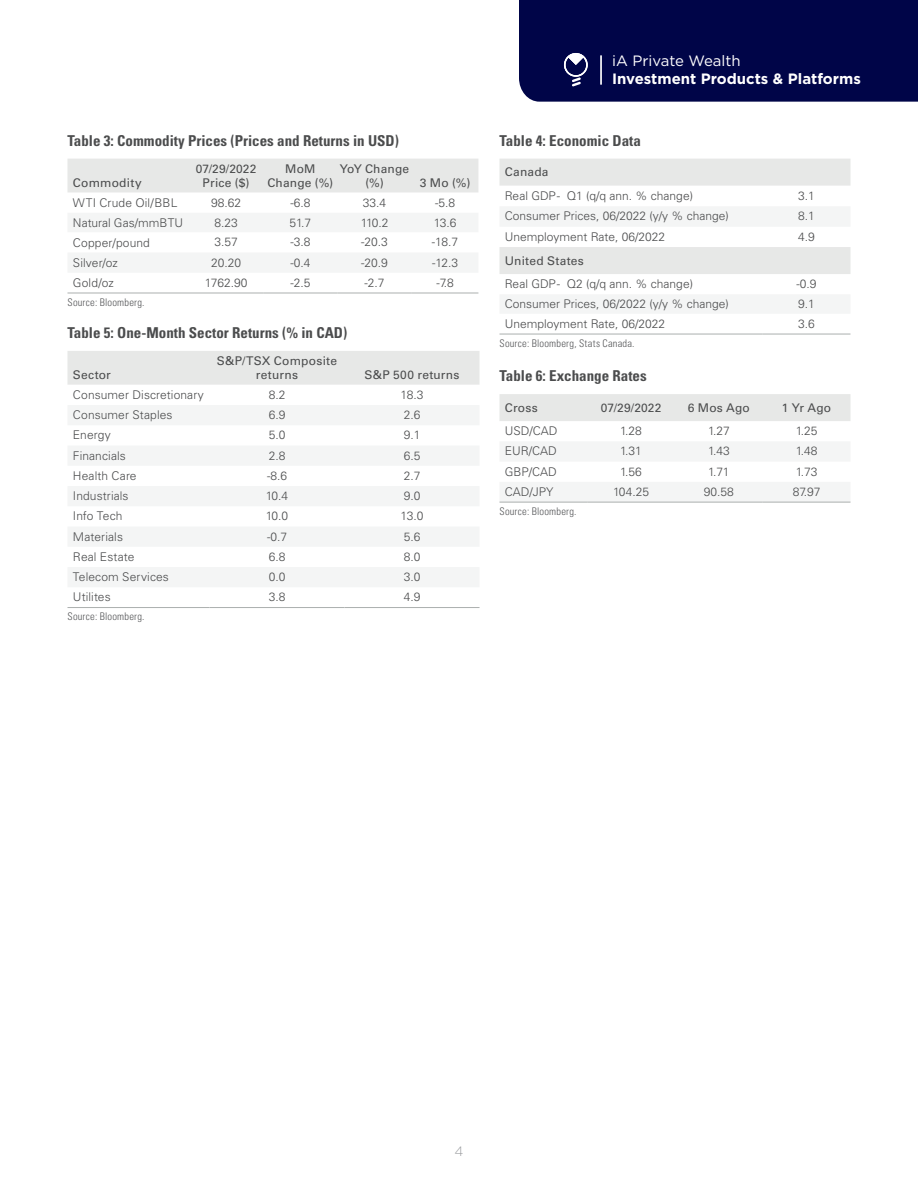
<style>
.page{position:relative;width:918px;height:1188px;background:#fff}
.page>*{position:absolute;margin:0;border:0;box-sizing:border-box;transform-origin:0 0}
.iA_Body_Copy{font:700 condensed 15px "Univers LT Pro";color:#4b4c4d}
.t1{font:700 15px "Gotham";color:#fff}
.t2{font:15px "Gotham";color:#fff}
.t3{font:300 13.5px "Gotham";color:#9b9da0}
.iA_Body_Copy-2{font:300 12px "Univers LT Pro 45";color:#4b4c4d}
.iA_Body_Copy-3{font:12px/14.4px "Univers LT Pro 55 Roman";letter-spacing:.015em;color:#4b4c4d;text-align:center}
.Body_Copy{font:12px "Univers LT Pro 55 Roman";letter-spacing:.01em;color:#4b4c4d}
.iA_Body_Copy-4{font:300 condensed 10.5px "Univers LT Pro";letter-spacing:.02em;color:#57585a}
</style>
<div class="page">
<div style="left:519px;top:0;width:399px;height:102px;background:#000548"></div>
<div style="left:68px;top:159px;width:410px;height:33px;background:#e7e8e7"></div>
<svg style="left:68px;top:213px;width:410px;height:59px"></svg>
<hr style="left:68px;top:293px;width:121px;height:1px;background:#abafae">
<hr style="left:189px;top:293px;width:74px;height:1px;background:#abafae">
<hr style="left:263px;top:293px;width:75px;height:1px;background:#abafae">
<hr style="left:338px;top:293px;width:74px;height:1px;background:#abafae">
<hr style="left:412px;top:293px;width:66px;height:1px;background:#abafae">
<div style="left:500px;top:394px;width:350px;height:27px;background:#e7e8e7"></div>
<svg style="left:500px;top:442px;width:350px;height:60px"></svg>
<hr style="left:500px;top:502px;width:87px;height:1px;background:#abafae">
<hr style="left:587px;top:502px;width:88px;height:1px;background:#abafae">
<hr style="left:675px;top:502px;width:88px;height:1px;background:#abafae">
<hr style="left:763px;top:502px;width:87px;height:1px;background:#abafae">
<svg style="left:500px;top:159px;width:350px;height:154px"></svg>
<hr style="left:500px;top:334px;width:263px;height:1px;background:#abafae">
<hr style="left:763px;top:334px;width:87px;height:1px;background:#abafae">
<div style="left:68px;top:351px;width:412px;height:34px;background:#e7e8e7"></div>
<svg style="left:68px;top:405px;width:411px;height:182px;fill:#f4f5f5"></svg>
<hr style="left:68px;top:607px;width:142px;height:1px;background:#abafae">
<hr style="left:210px;top:607px;width:135px;height:1px;background:#abafae">
<hr style="left:345px;top:607px;width:135px;height:1px;background:#abafae">
<p class="iA_Body_Copy" style="left:68px;top:131px;width:333px">Table 3: Commodity Prices (Prices and Returns in USD)</p>
<p class="iA_Body_Copy-3" style="left:73px;top:175px;width:70px">Commodity</p>
<p class="iA_Body_Copy-3" style="left:196px;top:161px;width:62px">07/29/2022<br>Price ($)</p>
<p class="iA_Body_Copy-3" style="left:267px;top:161px;width:67px">MoM<br>Change (%)</p>
<p class="iA_Body_Copy-3" style="left:340px;top:161px;width:71px">YoY Change (%)</p>
<p class="iA_Body_Copy-3" style="left:420px;top:175px;width:52px">3 Mo (%)</p>
<p class="iA_Body_Copy-2" style="left:73px;top:195px;width:106px">WTI Crude Oil/BBL</p>
<p class="iA_Body_Copy-2" style="left:211px;top:194px;width:32px">98.62</p>
<p class="iA_Body_Copy-2" style="left:290px;top:194px;width:22px">-6.8</p>
<p class="iA_Body_Copy-2" style="left:363px;top:194px;width:25px">33.4</p>
<p class="iA_Body_Copy-2" style="left:435px;top:194px;width:22px">-5.8</p>
<p class="iA_Body_Copy-2" style="left:73px;top:215px;width:112px">Natural Gas/mmBTU</p>
<p class="iA_Body_Copy-2" style="left:214px;top:215px;width:25px">8.23</p>
<p class="iA_Body_Copy-2" style="left:290px;top:215px;width:23px">51.7</p>
<p class="iA_Body_Copy-2" style="left:361px;top:215px;width:29px">110.2</p>
<p class="iA_Body_Copy-2" style="left:434px;top:215px;width:24px">13.6</p>
<p class="iA_Body_Copy-2" style="left:73px;top:235px;width:79px">Copper/pound</p>
<p class="iA_Body_Copy-2" style="left:214px;top:234px;width:25px">3.57</p>
<p class="iA_Body_Copy-2" style="left:290px;top:234px;width:22px">-3.8</p>
<p class="iA_Body_Copy-2" style="left:361px;top:234px;width:28px">-20.3</p>
<p class="iA_Body_Copy-2" style="left:432px;top:234px;width:28px">-18.7</p>
<p class="iA_Body_Copy-2" style="left:73px;top:255px;width:46px">Silver/oz</p>
<p class="iA_Body_Copy-2" style="left:211px;top:254px;width:32px">20.20</p>
<p class="iA_Body_Copy-2" style="left:290px;top:254px;width:22px">-0.4</p>
<p class="iA_Body_Copy-2" style="left:361px;top:254px;width:28px">-20.9</p>
<p class="iA_Body_Copy-2" style="left:432px;top:254px;width:28px">-12.3</p>
<p class="iA_Body_Copy-2" style="left:73px;top:275px;width:42px">Gold/oz</p>
<p class="iA_Body_Copy-2" style="left:205px;top:275px;width:44px">1762.90</p>
<p class="iA_Body_Copy-2" style="left:290px;top:275px;width:22px">-2.5</p>
<p class="iA_Body_Copy-2" style="left:365px;top:275px;width:22px">-2.7</p>
<p class="iA_Body_Copy-2" style="left:436px;top:275px;width:19px">-7.8</p>
<p class="iA_Body_Copy-4" style="left:68px;top:295px;width:79px">Source: Bloomberg.</p>
<p class="iA_Body_Copy" style="left:68px;top:324px;width:281px">Table 5: One-Month Sector Returns (% in CAD)</p>
<p class="iA_Body_Copy-3" style="left:73px;top:367px;width:40px">Sector</p>
<p class="iA_Body_Copy-3" style="left:217px;top:353px;width:122px">S&amp;P/TSX Composite returns</p>
<p class="iA_Body_Copy-3" style="left:365px;top:367px;width:96px">S&amp;P 500 returns</p>
<p class="iA_Body_Copy-2" style="left:73px;top:387px;width:133px">Consumer Discretionary</p>
<p class="iA_Body_Copy-2" style="left:269px;top:387px;width:18px">8.2</p>
<p class="iA_Body_Copy-2" style="left:401px;top:387px;width:24px">18.3</p>
<p class="iA_Body_Copy-2" style="left:73px;top:407px;width:101px">Consumer Staples</p>
<p class="iA_Body_Copy-2" style="left:269px;top:407px;width:18px">6.9</p>
<p class="iA_Body_Copy-2" style="left:404px;top:407px;width:18px">2.6</p>
<p class="iA_Body_Copy-2" style="left:73px;top:427px;width:39px">Energy</p>
<p class="iA_Body_Copy-2" style="left:269px;top:427px;width:18px">5.0</p>
<p class="iA_Body_Copy-2" style="left:404px;top:427px;width:18px">9.1</p>
<p class="iA_Body_Copy-2" style="left:73px;top:448px;width:54px">Financials</p>
<p class="iA_Body_Copy-2" style="left:269px;top:448px;width:18px">2.8</p>
<p class="iA_Body_Copy-2" style="left:404px;top:448px;width:18px">6.5</p>
<p class="iA_Body_Copy-2" style="left:73px;top:468px;width:65px">Health Care</p>
<p class="iA_Body_Copy-2" style="left:267px;top:468px;width:22px">-8.6</p>
<p class="iA_Body_Copy-2" style="left:404px;top:468px;width:18px">2.7</p>
<p class="iA_Body_Copy-2" style="left:73px;top:488px;width:57px">Industrials</p>
<p class="iA_Body_Copy-2" style="left:266px;top:488px;width:24px">10.4</p>
<p class="iA_Body_Copy-2" style="left:404px;top:488px;width:18px">9.0</p>
<p class="iA_Body_Copy-2" style="left:73px;top:508px;width:51px">Info Tech</p>
<p class="iA_Body_Copy-2" style="left:266px;top:508px;width:24px">10.0</p>
<p class="iA_Body_Copy-2" style="left:401px;top:508px;width:24px">13.0</p>
<p class="iA_Body_Copy-2" style="left:73px;top:529px;width:52px">Materials</p>
<p class="iA_Body_Copy-2" style="left:267px;top:529px;width:22px">-0.7</p>
<p class="iA_Body_Copy-2" style="left:404px;top:529px;width:18px">5.6</p>
<p class="iA_Body_Copy-2" style="left:73px;top:549px;width:63px">Real Estate</p>
<p class="iA_Body_Copy-2" style="left:269px;top:549px;width:18px">6.8</p>
<p class="iA_Body_Copy-2" style="left:404px;top:549px;width:18px">8.0</p>
<p class="iA_Body_Copy-2" style="left:73px;top:569px;width:98px">Telecom Services</p>
<p class="iA_Body_Copy-2" style="left:269px;top:569px;width:18px">0.0</p>
<p class="iA_Body_Copy-2" style="left:404px;top:569px;width:18px">3.0</p>
<p class="iA_Body_Copy-2" style="left:73px;top:589px;width:39px">Utilites</p>
<p class="iA_Body_Copy-2" style="left:269px;top:589px;width:18px">3.8</p>
<p class="iA_Body_Copy-2" style="left:404px;top:589px;width:18px">4.9</p>
<p class="iA_Body_Copy-4" style="left:68px;top:610px;width:79px">Source: Bloomberg.</p>
<p class="t2" style="left:612px;top:51px;width:130px">iA Private Wealth</p>
<p class="t1" style="left:612px;top:69px;width:250px">Investment Products &amp; Platforms</p>
<p class="iA_Body_Copy" style="left:500px;top:131px;width:143px">Table 4: Economic Data</p>
<p class="iA_Body_Copy-3" style="left:505px;top:164px;width:45px">Canada</p>
<p class="iA_Body_Copy-2" style="left:505px;top:188px;width:190px">Real GDP - Q1 (q/q ann. % change)</p>
<p class="iA_Body_Copy-2" style="left:798px;top:188px;width:18px">3.1</p>
<p class="iA_Body_Copy-2" style="left:505px;top:208px;width:225px">Consumer Prices, 06/2022 (y/y % change)</p>
<p class="iA_Body_Copy-2" style="left:798px;top:208px;width:18px">8.1</p>
<p class="iA_Body_Copy-2" style="left:505px;top:229px;width:162px">Unemployment Rate, 06/2022</p>
<p class="iA_Body_Copy-2" style="left:798px;top:229px;width:18px">4.9</p>
<p class="iA_Body_Copy-3" style="left:505px;top:253px;width:81px">United States</p>
<p class="iA_Body_Copy-2" style="left:505px;top:276px;width:190px">Real GDP - Q2 (q/q ann. % change)</p>
<p class="iA_Body_Copy-2" style="left:797px;top:276px;width:22px">-0.9</p>
<p class="iA_Body_Copy-2" style="left:505px;top:296px;width:225px">Consumer Prices, 06/2022 (y/y % change)</p>
<p class="iA_Body_Copy-2" style="left:798px;top:296px;width:18px">9.1</p>
<p class="iA_Body_Copy-2" style="left:505px;top:316px;width:162px">Unemployment Rate, 06/2022</p>
<p class="iA_Body_Copy-2" style="left:798px;top:316px;width:18px">3.6</p>
<p class="iA_Body_Copy-4" style="left:500px;top:336px;width:137px">Source: Bloomberg, Stats Canada.</p>
<p class="iA_Body_Copy" style="left:500px;top:367px;width:149px">Table 6: Exchange Rates</p>
<p class="iA_Body_Copy-3" style="left:505px;top:400px;width:34px">Cross</p>
<p class="Body_Copy" style="left:601px;top:399px;width:62px">07/29/2022</p>
<p class="iA_Body_Copy-3" style="left:688px;top:400px;width:64px">6 Mos Ago</p>
<p class="iA_Body_Copy-3" style="left:782px;top:400px;width:51px">1 Yr Ago</p>
<p class="iA_Body_Copy-2" style="left:505px;top:423px;width:54px">USD/CAD</p>
<p class="iA_Body_Copy-2" style="left:620px;top:423px;width:23px">1.28</p>
<p class="iA_Body_Copy-2" style="left:708px;top:423px;width:23px">1.27</p>
<p class="iA_Body_Copy-2" style="left:796px;top:423px;width:23px">1.25</p>
<p class="iA_Body_Copy-2" style="left:505px;top:443px;width:54px">EUR/CAD</p>
<p class="iA_Body_Copy-2" style="left:620px;top:443px;width:23px">1.31</p>
<p class="iA_Body_Copy-2" style="left:708px;top:443px;width:23px">1.43</p>
<p class="iA_Body_Copy-2" style="left:796px;top:443px;width:23px">1.48</p>
<p class="iA_Body_Copy-2" style="left:505px;top:464px;width:54px">GBP/CAD</p>
<p class="iA_Body_Copy-2" style="left:620px;top:464px;width:23px">1.56</p>
<p class="iA_Body_Copy-2" style="left:708px;top:464px;width:23px">1.71</p>
<p class="iA_Body_Copy-2" style="left:796px;top:464px;width:23px">1.73</p>
<p class="iA_Body_Copy-2" style="left:505px;top:484px;width:50px">CAD/JPY</p>
<p class="iA_Body_Copy-2" style="left:613px;top:484px;width:37px">104.25</p>
<p class="iA_Body_Copy-2" style="left:704px;top:484px;width:32px">90.58</p>
<p class="iA_Body_Copy-2" style="left:793px;top:484px;width:29px">87.97</p>
<p class="iA_Body_Copy-4" style="left:500px;top:504px;width:79px">Source: Bloomberg.</p>
<p class="t3" style="left:455px;top:1142px;width:10px">4</p>
</div>
